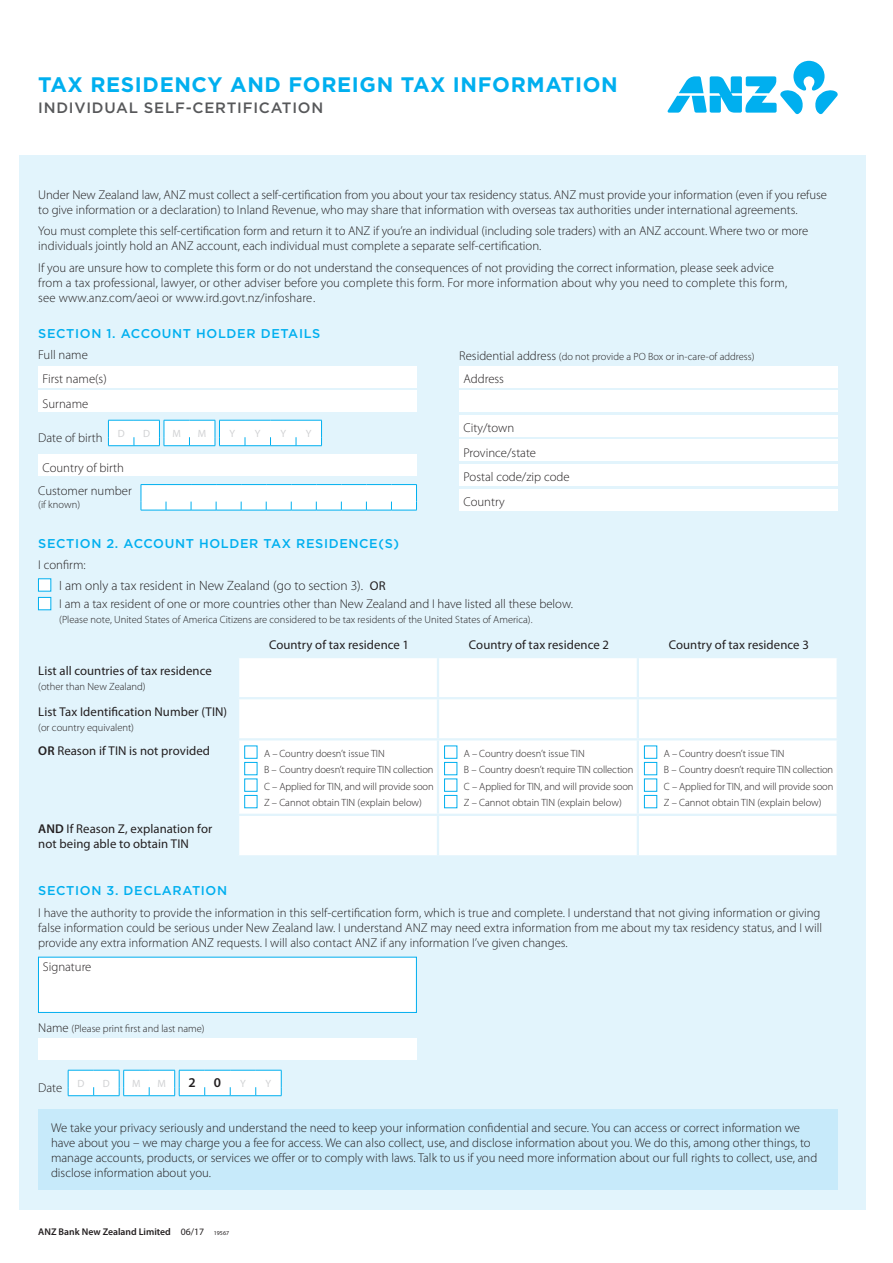
<style>
.page{position:relative;width:893px;height:1263px;background:#fff}
.page>*{position:absolute;margin:0;border:0;box-sizing:border-box;transform-origin:0 0}
.t1{font:700 21px "Gotham";letter-spacing:.03em;color:#00afef}
.t2{font:500 15px "Gotham";letter-spacing:.05em;color:#57585a}
.t3{font:300 13.5px "Myriad Pro";color:#231f20}
.t4{font:600 13.5px "Myriad Pro";color:#231f20}
.t5{font:300 12.75px/15px "Myriad Pro";color:#231f20}
.t6{font:12.75px/15px "Myriad Pro";letter-spacing:.01em;color:#231f20}
.t7{font:500 12.75px "Gotham";letter-spacing:.05em;color:#00afef}
.t8{font:300 10.5px/16.5px "Myriad Pro";color:#231f20}
.t9{font:10.5px "Myriad Pro";color:#d1d2d4}
.t10{font:600 9.75px "Myriad Pro";color:#231f20}
.s1{font-size:12.75px}
.s2{font-weight:400;font-size:12.75px}
.s3{font-weight:600}
.s4{font-weight:400}
.s5{font-weight:400;font-size:6px}
</style>
<div class="page">
<div style="left:19px;top:155px;width:846px;height:1055px;background:#e2f4fc"></div>
<svg style="left:668px;top:61px;width:170px;height:53px"></svg>
<div style="left:38px;top:957px;width:378px;height:55px;background:#fff"></div>
<div style="left:38px;top:957px;width:379px;height:56px;border:1px solid #00aeef"></div>
<div style="left:38px;top:1038px;width:379px;height:22px;background:#fff"></div>
<svg style="left:68px;top:1070px;width:214px;height:26px;background:#e7f7fd"></svg>
<div style="left:38px;top:366px;width:379px;height:21px;background:#fff"></div>
<div style="left:38px;top:390px;width:379px;height:22px;background:#fff"></div>
<svg style="left:108px;top:420px;width:214px;height:26px;background:#e7f7fd"></svg>
<div style="left:38px;top:455px;width:379px;height:21px;background:#fff"></div>
<div style="left:459px;top:366px;width:379px;height:21px;background:#fff"></div>
<div style="left:459px;top:391px;width:379px;height:21px;background:#fff"></div>
<div style="left:459px;top:415px;width:379px;height:21px;background:#fff"></div>
<div style="left:459px;top:440px;width:379px;height:21px;background:#fff"></div>
<div style="left:459px;top:464px;width:379px;height:22px;background:#fff"></div>
<div style="left:459px;top:489px;width:379px;height:21px;background:#fff"></div>
<svg style="left:141px;top:484px;width:276px;height:27px;background:#e7f7fd"></svg>
<div style="left:38px;top:579px;width:13px;height:12px;background:#fff;border:1px solid #00afef"></div>
<div style="left:38px;top:597px;width:13px;height:13px;background:#fff;border:1px solid #00afef"></div>
<div style="left:239px;top:658px;width:598px;height:197px;background:#fff"></div>
<hr style="left:437px;top:658px;width:2px;height:39px;background:#e2f4fc">
<hr style="left:637px;top:658px;width:2px;height:39px;background:#e2f4fc">
<hr style="left:238px;top:697px;width:200px;height:2px;background:#e2f4fc">
<hr style="left:438px;top:697px;width:200px;height:2px;background:#e2f4fc">
<hr style="left:638px;top:697px;width:201px;height:2px;background:#e2f4fc">
<hr style="left:437px;top:699px;width:2px;height:39px;background:#e2f4fc">
<hr style="left:637px;top:699px;width:2px;height:39px;background:#e2f4fc">
<hr style="left:238px;top:738px;width:200px;height:2px;background:#e2f4fc">
<hr style="left:438px;top:738px;width:200px;height:2px;background:#e2f4fc">
<hr style="left:638px;top:738px;width:201px;height:2px;background:#e2f4fc">
<hr style="left:238px;top:814px;width:200px;height:2px;background:#e2f4fc">
<hr style="left:438px;top:814px;width:200px;height:2px;background:#e2f4fc">
<hr style="left:638px;top:814px;width:201px;height:2px;background:#e2f4fc">
<hr style="left:437px;top:740px;width:2px;height:74px;background:#e2f4fc">
<hr style="left:637px;top:740px;width:2px;height:74px;background:#e2f4fc">
<hr style="left:437px;top:816px;width:2px;height:39px;background:#e2f4fc">
<hr style="left:637px;top:816px;width:2px;height:39px;background:#e2f4fc">
<div style="left:244px;top:746px;width:13px;height:12px;background:#fff;border:1px solid #00afef"></div>
<div style="left:244px;top:762px;width:13px;height:13px;background:#fff;border:1px solid #00afef"></div>
<div style="left:244px;top:779px;width:13px;height:12px;background:#fff;border:1px solid #00afef"></div>
<div style="left:244px;top:795px;width:13px;height:13px;background:#fff;border:1px solid #00afef"></div>
<div style="left:444px;top:746px;width:13px;height:12px;background:#fff;border:1px solid #00afef"></div>
<div style="left:444px;top:762px;width:13px;height:13px;background:#fff;border:1px solid #00afef"></div>
<div style="left:444px;top:779px;width:13px;height:12px;background:#fff;border:1px solid #00afef"></div>
<div style="left:444px;top:795px;width:13px;height:13px;background:#fff;border:1px solid #00afef"></div>
<div style="left:644px;top:746px;width:13px;height:12px;background:#fff;border:1px solid #00afef"></div>
<div style="left:644px;top:762px;width:13px;height:13px;background:#fff;border:1px solid #00afef"></div>
<div style="left:644px;top:779px;width:13px;height:12px;background:#fff;border:1px solid #00afef"></div>
<div style="left:644px;top:795px;width:13px;height:13px;background:#fff;border:1px solid #00afef"></div>
<div style="left:38px;top:1109px;width:800px;height:81px;background:#c7eafa"></div>
<h1 class="t1" style="left:38px;top:72px;width:581px">TAX RESIDENCY AND FOREIGN TAX INFORMATION</h1>
<p class="t2" style="left:38px;top:99px;width:286px">INDIVIDUAL SELF-CERTIFICATION</p>
<p class="t5" style="left:38px;top:187px;width:790px">Under New Zealand law, ANZ must collect a self-certification from you about your tax residency status. ANZ must provide your information (even if you refuse to give information or a declaration) to Inland Revenue, who may share that information with overseas tax authorities under international agreements.</p>
<p class="t5" style="left:38px;top:223px;width:772px">You must complete this self-certification form and return it to ANZ if you’re an individual (including sole traders) with an ANZ account. Where two or more individuals jointly hold an ANZ account, each individual must complete a separate self-certification.</p>
<p class="t5" style="left:38px;top:260px;width:750px">If you are unsure how to complete this form or do not understand the consequences of not providing the correct information, please seek advice from a tax professional, lawyer, or other adviser before you complete this form. For more information about why you need to complete this form, see www.anz.com/aeoi or www.ird.govt.nz/infoshare.</p>
<p class="t7" style="left:38px;top:326px;width:284px">SECTION 1. ACCOUNT HOLDER DETAILS</p>
<p class="t5" style="left:43px;top:343px;width:66px;line-height:24px;text-indent:-4px">Full name<br>First name(s)<br>Surname</p>
<p class="t5" style="left:38px;top:430px;width:88px">Date of birth <sup>D</sup></p>
<p class="t9" style="left:143px;top:427px;width:8px">D</p>
<p class="t9" style="left:173px;top:427px;width:10px">M</p>
<p class="t9" style="left:198px;top:427px;width:10px">M</p>
<p class="t9" style="left:229px;top:427px;width:7px">Y</p>
<p class="t9" style="left:255px;top:427px;width:7px">Y</p>
<p class="t9" style="left:280px;top:427px;width:7px">Y</p>
<p class="t9" style="left:306px;top:427px;width:7px">Y</p>
<p class="t5" style="left:38px;top:456px;width:95px;line-height:23px;text-align:center">Country of birth<br>Customer number</p>
<p class="t8" style="left:38px;top:496px;width:43px">(if known)</p>
<p class="t8" style="left:459px;top:348px;width:297px"><span class="s1">Residential address</span> (do not provide a PO Box or in-care-of address)</p>
<p class="t5" style="left:463px;top:371px;width:42px">Address</p>
<p class="t5" style="left:463px;top:415px;width:108px;line-height:24.6px">City/town<br>Province/state<br>Postal code/zip code<br>Country</p>
<p class="t7" style="left:38px;top:536px;width:362px">SECTION 2. ACCOUNT HOLDER TAX RESIDENCE(S)</p>
<p class="t5" style="left:38px;top:557px;width:49px">I confirm:</p>
<p class="t3" style="left:59px;top:577px;width:328px">I am only a tax resident in New Zealand (go to section 3). <span class="s2">OR</span></p>
<p class="t5" style="left:59px;top:596px;width:515px">I am a tax resident of one or more countries other than New Zealand and I have listed all these below.</p>
<p class="t8" style="left:59px;top:611px;width:475px">(Please note, United States of America Citizens are considered to be tax residents of the United States of America).</p>
<p class="t6" style="left:269px;top:637px;width:142px">Country of tax residence 1</p>
<p class="t6" style="left:469px;top:637px;width:142px">Country of tax residence 2</p>
<p class="t6" style="left:669px;top:637px;width:142px">Country of tax residence 3</p>
<p class="t6" style="left:38px;top:663px;width:175px">List all countries of tax residence</p>
<p class="t8" style="left:38px;top:678px;width:109px">(other than New Zealand)</p>
<p class="t6" style="left:38px;top:704px;width:190px">List Tax Identification Number (TIN)</p>
<p class="t8" style="left:38px;top:719px;width:97px">(or country equivalent)</p>
<p class="t6" style="left:38px;top:743px;width:173px"><span class="s3">OR</span> Reason if TIN is not provided</p>
<p class="t8" style="left:264px;top:745px;width:171px">A – Country doesn’t issue TIN<br>B – Country doesn’t require TIN collection C – Applied for TIN, and will provide soon Z – Cannot obtain TIN (explain below)</p>
<p class="t8" style="left:464px;top:745px;width:171px">A – Country doesn’t issue TIN<br>B – Country doesn’t require TIN collection C – Applied for TIN, and will provide soon Z – Cannot obtain TIN (explain below)</p>
<p class="t8" style="left:664px;top:745px;width:171px">A – Country doesn’t issue TIN<br>B – Country doesn’t require TIN collection C – Applied for TIN, and will provide soon Z – Cannot obtain TIN (explain below)</p>
<p class="t6" style="left:38px;top:821px;width:176px"><span class="s3">AND</span> If Reason Z, explanation for not being able to obtain TIN</p>
<p class="t7" style="left:38px;top:883px;width:190px">SECTION 3. DECLARATION</p>
<p class="t5" style="left:38px;top:905px;width:785px">I have the authority to provide the information in this self-certification form, which is true and complete. I understand that not giving information or giving false information could be serious under New Zealand law. I understand ANZ may need extra information from me about my tax residency status, and I will provide any extra information ANZ requests. I will also contact ANZ if any information I’ve given changes.</p>
<p class="t5" style="left:43px;top:959px;width:50px">Signature</p>
<p class="t8" style="left:38px;top:1020px;width:168px"><span class="s1">Name</span> (Please print first and last name)</p>
<p class="t5" style="left:38px;top:1080px;width:48px">Date <sup>D</sup></p>
<p class="t9" style="left:103px;top:1077px;width:8px">D</p>
<p class="t9" style="left:132px;top:1077px;width:10px">M</p>
<p class="t9" style="left:158px;top:1077px;width:10px">M</p>
<p class="t4" style="left:188px;top:1074px;width:9px">2</p>
<p class="t4" style="left:214px;top:1074px;width:9px">0</p>
<p class="t9" style="left:240px;top:1077px;width:7px">Y</p>
<p class="t9" style="left:266px;top:1077px;width:7px">Y</p>
<p class="t5" style="left:51px;top:1120px;width:768px">We take your privacy seriously and understand the need to keep your information confidential and secure. You can access or correct information we have about you – we may charge you a fee for access. We can also collect, use, and disclose information about you. We do this, among other things, to manage accounts, products, or services we offer or to comply with laws. Talk to us if you need more information about our full rights to collect, use, and disclose information about you.</p>
<p class="t10" style="left:38px;top:1226px;width:192px">ANZ Bank New Zealand Limited <span class="s4">06/17</span> <span class="s5">19567</span></p>
</div>
